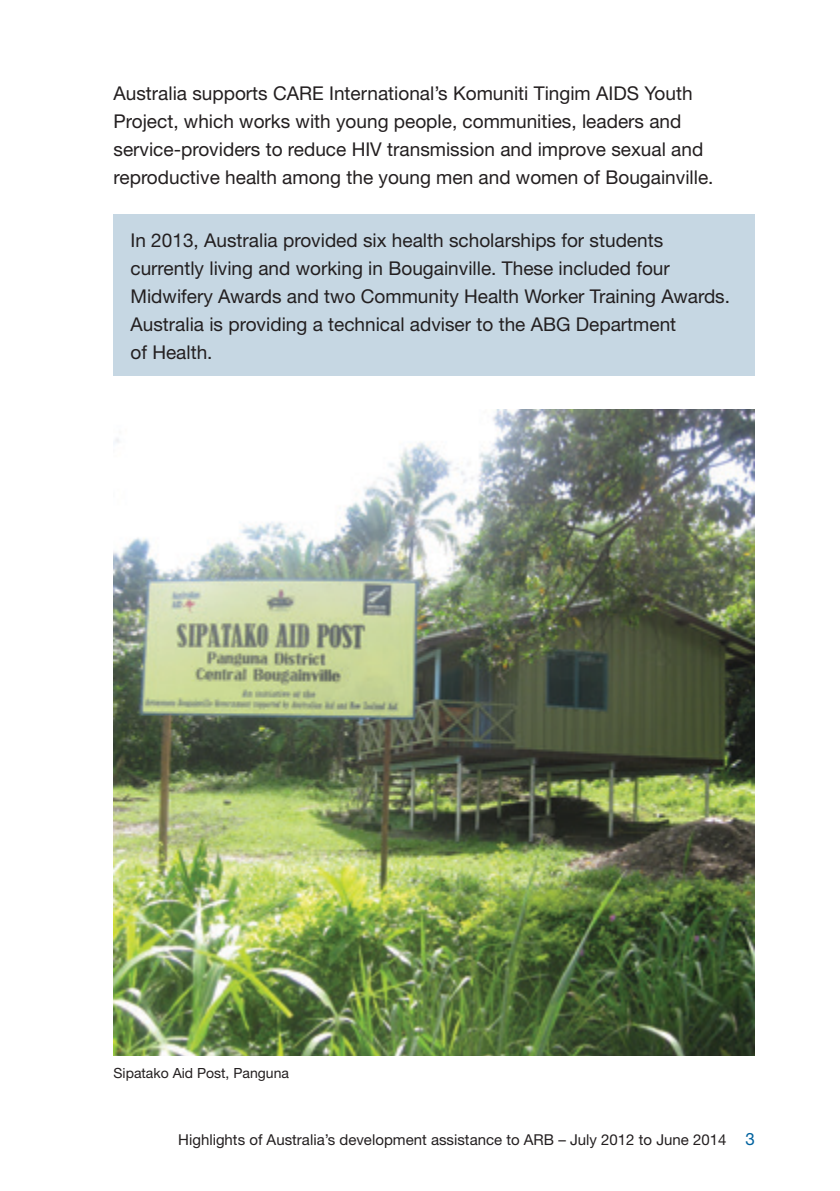
<style>
.page{position:relative;width:840px;height:1191px;background:#fff}
.page>*{position:absolute;margin:0;border:0;box-sizing:border-box;transform-origin:0 0}
._04__BODY_TEXT{font:19px/28px "Helvetica Neue";color:#231f20}
.t1{font:15px "Helvetica Neue";color:#231f20}
.t2{font:14px "Helvetica Neue";color:#231f20}
.s1{font-size:17px;color:#00629f}
</style>
<div class="page">
<div style="left:113px;top:215px;width:641px;height:161px;background:#c6d7e3"></div>
<img style="left:113px;top:409px;width:641px;height:646px">
<p class="_04__BODY_TEXT" style="left:113px;top:79px;width:601px">Australia supports CARE International’s Komuniti Tingim AIDS Youth Project, which works with young people, communities, leaders and service-providers to reduce HIV transmission and improve sexual and reproductive health among the young men and women of Bougainville.</p>
<p class="_04__BODY_TEXT" style="left:130px;top:226px;width:600px">In 2013, Australia provided six health scholarships for students currently living and working in Bougainville. These included four Midwifery Awards and two Community Health Worker Training Awards.<br>Australia is providing a technical adviser to the ABG Department<br>of Health.</p>
<p class="t2" style="left:113px;top:1065px;width:177px">Sipatako Aid Post, Panguna</p>
<p class="t1" style="left:178px;top:1130px;width:577px">Highlights of Australia’s development assistance to ARB – July 2012 to June 2014 <span class="s1">3</span></p>
</div>
